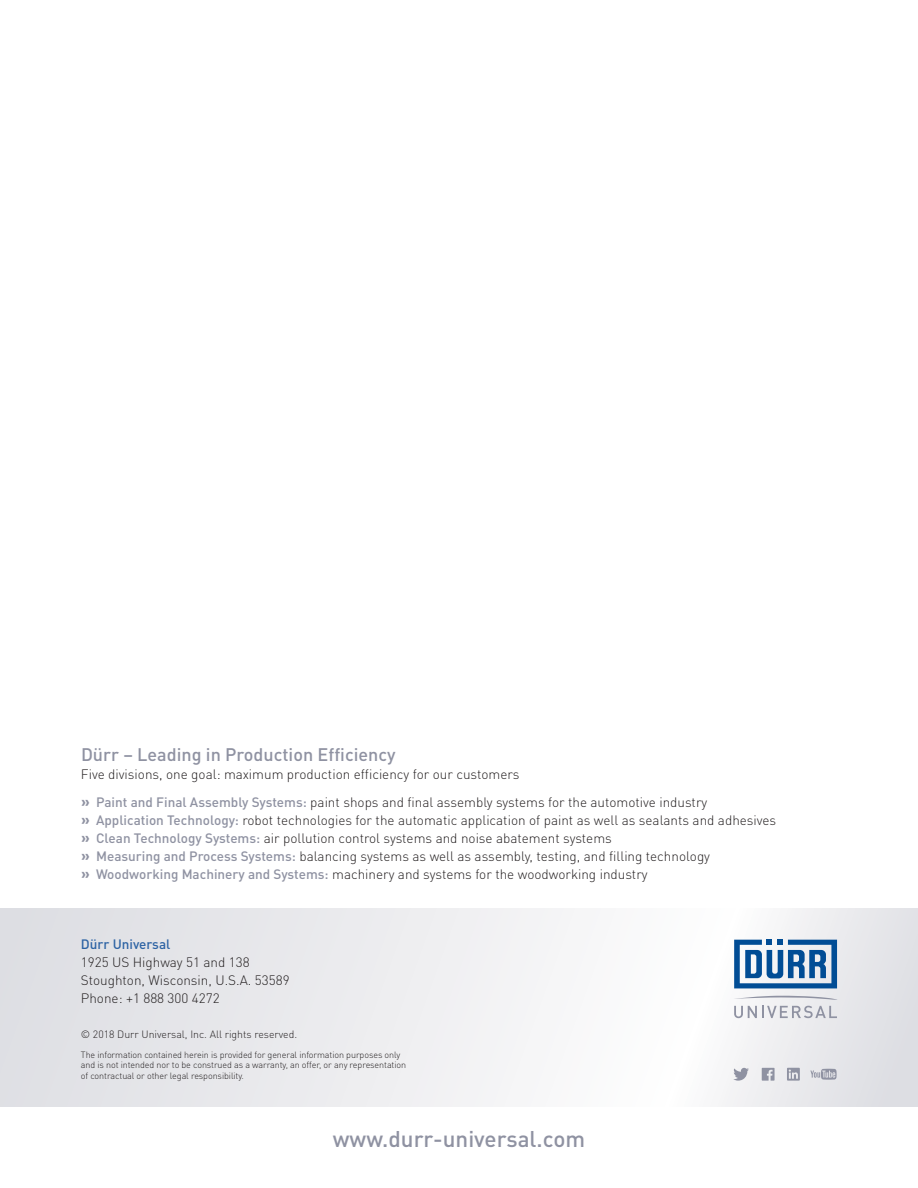
<style>
.page{position:relative;width:918px;height:1188px;background:#fff}
.page>*{position:absolute;margin:0;border:0;box-sizing:border-box;transform-origin:0 0}
.t1{font:500 22.5px "DIN Pro";color:#8f92a2}
.t2{font:500 18px "DIN Pro";color:#8f92a2}
.t3{font:300 13.5px/18px "DIN Pro";color:#231f20}
.t4{font:500 13.5px "DIN Pro";color:#2d63a4}
.t5{font:300 10.5px "DIN Pro";color:#231f20}
.t6{font:300 9px/10.5px "DIN Pro";letter-spacing:-.01em;color:#231f20}
.s1{font-family:"Univers";font-weight:700;font-size:15.3px;color:#8f92a2}
.s2{font-weight:500;color:#8f92a2}
</style>
<div class="page">
<svg style="left:0;top:908px;width:918px;height:199px"></svg>
<svg style="left:810px;top:1069px;width:27px;height:11px"></svg>
<svg style="left:733px;top:1068px;width:16px;height:13px"></svg>
<svg style="left:762px;top:1068px;width:13px;height:13px"></svg>
<svg style="left:787px;top:1068px;width:13px;height:13px"></svg>
<svg style="left:734px;top:1006px;width:103px;height:12px"></svg>
<svg style="left:734px;top:940px;width:103px;height:48px"></svg>
<svg style="left:733px;top:995px;width:104px;height:5px"></svg>
<h2 class="t2" style="left:81px;top:740px;width:316px">Dürr – Leading in Production Efficiency</h2>
<p class="t3" style="left:81px;top:759px;width:628px;line-height:28.2px">Five divisions, one goal: maximum production efficiency for our customers<br><span class="s1">»</span> <span class="s2">Paint and Final Assembly Systems:</span> paint shops and final assembly systems for the automotive industry</p>
<p class="t3" style="left:81px;top:810px;width:697px"><span class="s1">»</span> <span class="s2">Application Technology:</span> robot technologies for the automatic application of paint as well as sealants and adhesives <span class="s1">»</span> <span class="s2">Clean Technology Systems:</span> air pollution control systems and noise abatement systems<br><span class="s1">»</span> <span class="s2">Measuring and Process Systems:</span> balancing systems as well as assembly, testing, and filling technology<br><span class="s1">»</span> <span class="s2">Woodworking Machinery and Systems:</span> machinery and systems for the woodworking industry</p>
<p class="t4" style="left:81px;top:933px;width:91px">Dürr Universal</p>
<p class="t3" style="left:81px;top:952px;width:210px">1925 US Highway 51 and 138<br>Stoughton, Wisconsin, U.S.A. 53589<br>Phone: +1 888 300 4272</p>
<p class="t5" style="left:81px;top:1026px;width:218px">© 2018 Durr Universal, Inc. All rights reserved.</p>
<p class="t6" style="left:81px;top:1048px;width:327px">The information contained herein is provided for general information purposes only and is not intended nor to be construed as a warranty, an offer, or any representation of contractual or other legal responsibility.</p>
<h1 class="t1" style="left:333px;top:1121px;width:254px">www.durr-universal.com</h1>
</div>
